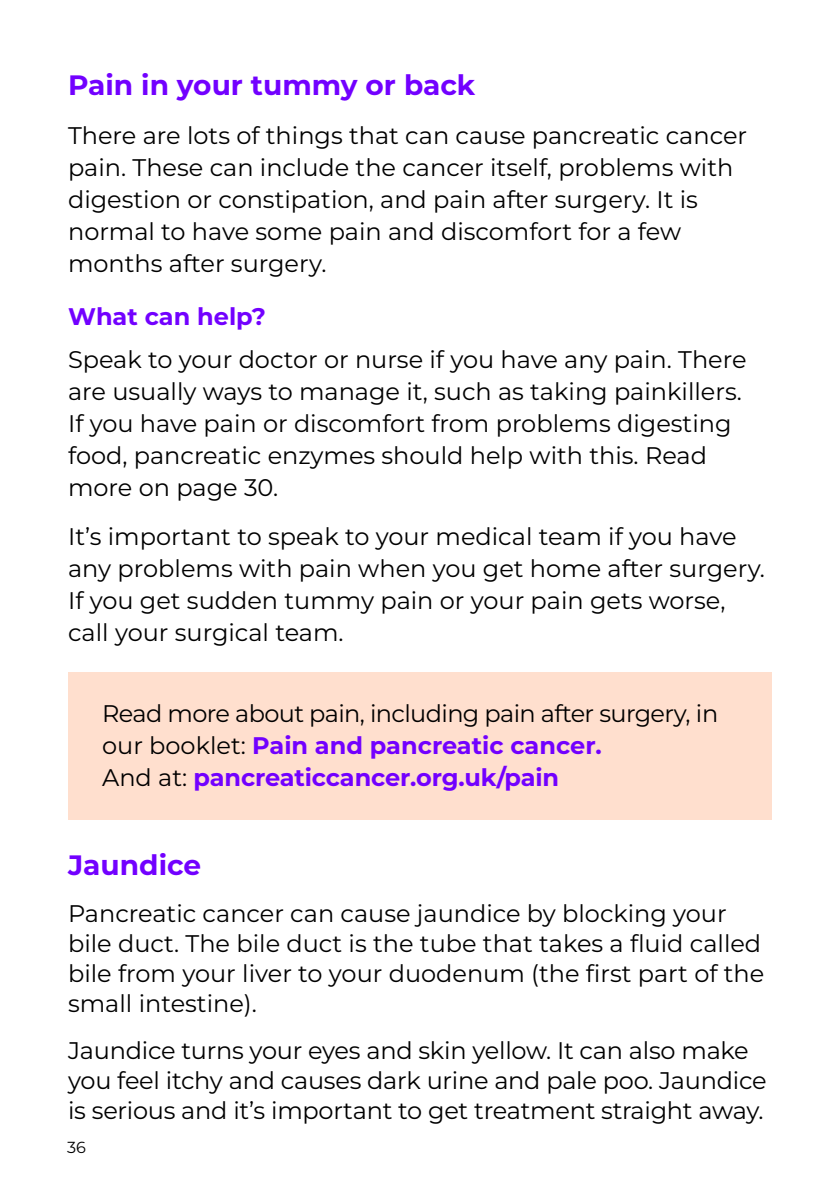
<style>
.page{position:relative;width:840px;height:1191px;background:#fff}
.page>*{position:absolute;margin:0;border:0;box-sizing:border-box;transform-origin:0 0}
.t1{font:700 28px "Montserrat";color:#7200ff}
.t2{font:24px/32px "Montserrat";color:#000}
.t3{font:24px/32px "Montserrat";letter-spacing:-.025em;color:#000}
.t4{font:700 24px "Montserrat";color:#7200ff}
.t5{font:16px "Montserrat";color:#000}
.s1{font-weight:700;color:#7200ff}
</style>
<div class="page">
<div style="left:68px;top:672px;width:703px;height:147px;background:#ffdfce"></div>
<p class="t1" style="left:68px;top:65px;width:408px">Pain in your tummy or back</p>
<p class="t2" style="left:68px;top:119px;width:680px">There are lots of things that can cause pancreatic cancer pain. These can include the cancer itself, problems with digestion or constipation, and pain after surgery. It is normal to have some pain and discomfort for a few months after surgery.</p>
<p class="t4" style="left:68px;top:299px;width:199px">What can help?</p>
<p class="t2" style="left:68px;top:343px;width:679px">Speak to your doctor or nurse if you have any pain. There are usually ways to manage it, such as taking painkillers.<br>If you have pain or discomfort from problems digesting food, pancreatic enzymes should help with this. Read more on page 30.</p>
<p class="t2" style="left:68px;top:520px;width:698px">It’s important to speak to your medical team if you have any problems with pain when you get home after surgery.<br>If you get sudden tummy pain or your pain gets worse, call your surgical team.</p>
<p class="t3" style="left:102px;top:697px;width:617px">Read more about pain, including pain after surgery, in our booklet: <span class="s1">Pain and pancreatic cancer.<br></span>And at: <span class="s1">pancreaticcancer.org.uk/pain</span></p>
<p class="t1" style="left:68px;top:845px;width:134px">Jaundice</p>
<p class="t2" style="left:68px;top:897px;width:697px;line-height:30px">Pancreatic cancer can cause jaundice by blocking your bile duct. The bile duct is the tube that takes a fluid called bile from your liver to your duodenum (the first part of the small intestine).</p>
<p class="t2" style="left:68px;top:1034px;width:699px;line-height:30px">Jaundice turns your eyes and skin yellow. It can also make you feel itchy and causes dark urine and pale poo. Jaundice is serious and it’s important to get treatment straight away.</p>
<p class="t5" style="left:67px;top:1135px;width:20px">36</p>
</div>
